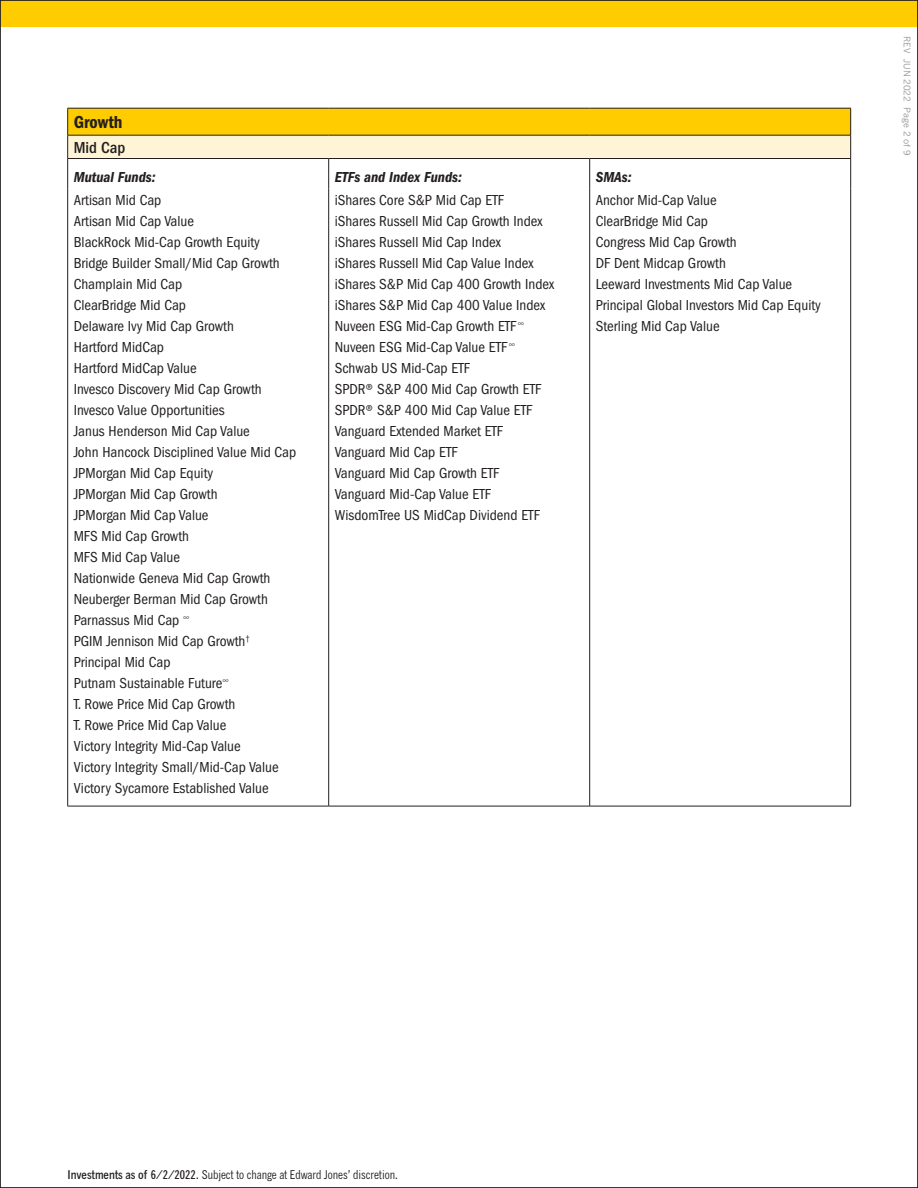
<style>
.page{position:relative;width:918px;height:1188px;background:#fff}
.page>*{position:absolute;margin:0;border:0;box-sizing:border-box;transform-origin:0 0}
.t1{font:18px "ITC Franklin Gothic Std Dm Cd";color:#231f20}
.t2{font:500 condensed 16.5px "ITC Franklin Gothic Std";color:#231f20}
.t3{font:condensed 15px/21px "ITC Franklin Gothic Std";color:#231f20}
.t4{font:15px "ITC Franklin Gothic Std Dm Cd It";color:#231f20}
.t5{font:condensed 12px "News Gothic MT Pro";color:#231f20}
.t6{font:9px "News Gothic MT Pro";color:#939598}
.s1{font-weight:700}
</style>
<div class="page">
<div style="left:0;top:0;width:918px;height:27px;background:#fc0"></div>
<div style="left:68px;top:108px;width:783px;height:27px;background:#fc0"></div>
<div style="left:68px;top:135px;width:783px;height:24px;background:#fff4d5"></div>
<svg style="left:68px;top:159px;width:782px;height:647px"></svg>
<hr style="left:68px;top:108px;width:261px;height:1px;background:#231f20">
<hr style="left:329px;top:108px;width:261px;height:1px;background:#231f20">
<hr style="left:590px;top:108px;width:261px;height:1px;background:#231f20">
<hr style="left:68px;top:135px;width:261px;height:1px;background:#231f20">
<hr style="left:329px;top:135px;width:261px;height:1px;background:#231f20">
<hr style="left:590px;top:135px;width:261px;height:1px;background:#231f20">
<hr style="left:68px;top:158px;width:261px;height:1px;background:#231f20">
<svg style="left:67px;top:108px;width:1px;height:80px"></svg>
<hr style="left:329px;top:158px;width:261px;height:1px;background:#231f20">
<hr style="left:590px;top:158px;width:261px;height:1px;background:#231f20">
<svg style="left:589px;top:159px;width:1px;height:29px"></svg>
<svg style="left:850px;top:108px;width:1px;height:80px"></svg>
<hr style="left:67px;top:188px;width:1px;height:618px;background:#231f20">
<hr style="left:589px;top:188px;width:1px;height:618px;background:#231f20">
<hr style="left:850px;top:188px;width:1px;height:618px;background:#231f20">
<hr style="left:68px;top:806px;width:261px;height:1px;background:#231f20">
<hr style="left:329px;top:806px;width:261px;height:1px;background:#231f20">
<hr style="left:590px;top:806px;width:261px;height:1px;background:#231f20">
<svg style="left:328px;top:159px;width:1px;height:29px"></svg>
<hr style="left:328px;top:188px;width:1px;height:618px;background:#231f20">
<p class="t1" style="left:74px;top:112px;width:50px">Growth</p>
<p class="t2" style="left:74px;top:138px;width:53px">Mid Cap</p>
<p class="t4" style="left:74px;top:169px;width:83px">Mutual Funds:</p>
<p class="t4" style="left:335px;top:169px;width:129px">ETFs and Index Funds:</p>
<p class="t4" style="left:596px;top:169px;width:38px">SMAs:</p>
<p class="t3" style="left:74px;top:189px;width:224px">Artisan Mid Cap<br>Artisan Mid Cap Value<br>BlackRock Mid-Cap Growth Equity<br>Bridge Builder Small/Mid Cap Growth<br>Champlain Mid Cap<br>ClearBridge Mid Cap<br>Delaware Ivy Mid Cap Growth<br>Hartford MidCap<br>Hartford MidCap Value<br>Invesco Discovery Mid Cap Growth<br>Invesco Value Opportunities<br>Janus Henderson Mid Cap Value<br>John Hancock Disciplined Value Mid Cap<br>JPMorgan Mid Cap Equity<br>JPMorgan Mid Cap Growth<br>JPMorgan Mid Cap Value<br>MFS Mid Cap Growth<br>MFS Mid Cap Value<br>Nationwide Geneva Mid Cap Growth<br>Neuberger Berman Mid Cap Growth<br>Parnassus Mid Cap <sup>∞<br></sup>PGIM Jennison Mid Cap Growth<sup>†<br></sup>Principal Mid Cap<br>Putnam Sustainable Future<sup>∞<br></sup>T. Rowe Price Mid Cap Growth<br>T. Rowe Price Mid Cap Value<br>Victory Integrity Mid-Cap Value<br>Victory Integrity Small/Mid-Cap Value<br>Victory Sycamore Established Value</p>
<p class="t3" style="left:335px;top:189px;width:221px">iShares Core S&amp;P Mid Cap ETF<br>iShares Russell Mid Cap Growth Index iShares Russell Mid Cap Index<br>iShares Russell Mid Cap Value Index iShares S&amp;P Mid Cap 400 Growth Index iShares S&amp;P Mid Cap 400 Value Index<br>Nuveen ESG Mid-Cap Growth ETF <sup>∞<br></sup>Nuveen ESG Mid-Cap Value ETF <sup>∞<br></sup>Schwab US Mid-Cap ETF<br>SPDR® S&amp;P 400 Mid Cap Growth ETF<br>SPDR® S&amp;P 400 Mid Cap Value ETF<br>Vanguard Extended Market ETF<br>Vanguard Mid Cap ETF<br>Vanguard Mid Cap Growth ETF<br>Vanguard Mid-Cap Value ETF<br>WisdomTree US MidCap Dividend ETF</p>
<p class="t3" style="left:596px;top:189px;width:227px">Anchor Mid-Cap Value<br>ClearBridge Mid Cap<br>Congress Mid Cap Growth<br>DF Dent Midcap Growth<br>Leeward Investments Mid Cap Value<br>Principal Global Investors Mid Cap Equity<br>Sterling Mid Cap Value</p>
<p class="t6" style="left:913px;top:36px;width:121px;rotate:90deg">REV JUN 2022 Page 2 of 9</p>
<p class="t5" style="left:68px;top:1168px;width:332px"><span class="s1">Investments as of 6/2/2022.</span> Subject to change at Edward Jones’ discretion.</p>
</div>
